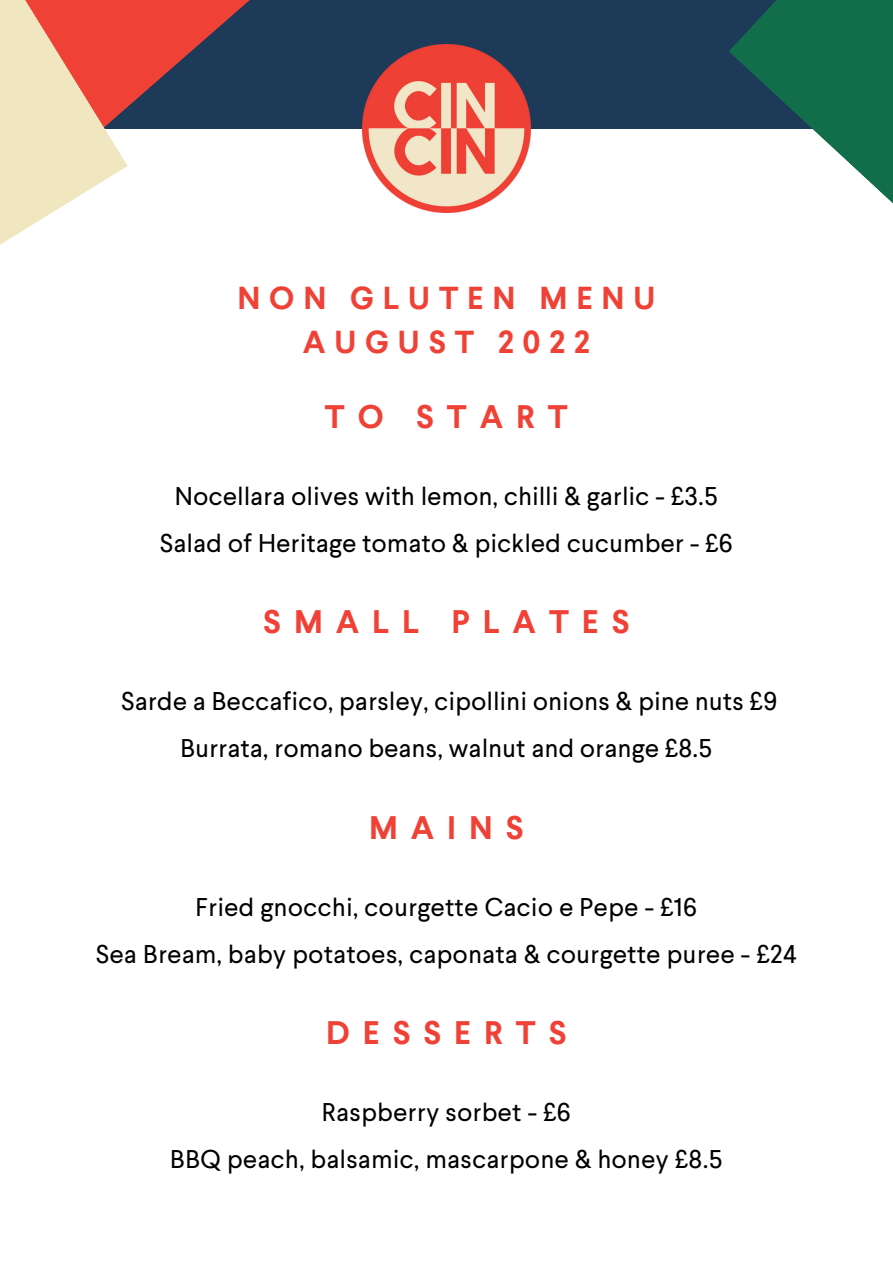
<style>
.page{position:relative;width:893px;height:1264px;background:#fff}
.page>*{position:absolute;margin:0;border:0;box-sizing:border-box;transform-origin:0 0}
.t1{font:700 32.4px "Larsseit";letter-spacing:.4em;color:#ef4135}
.t2{font:700 31.65px/43.8px "Larsseit";letter-spacing:.28em;color:#ef4135;text-align:center}
.t3{font:25.5px/47px "Larsseit";letter-spacing:.02em;color:#000;text-align:center}
</style>
<div class="page">
<div style="left:0;top:0;width:892px;height:128px;background:#1d3b58"></div>
<svg style="left:128px;top:0;width:332px;height:142px"></svg>
<svg style="left:0;top:0;width:128px;height:245px;fill:#f0e6c0"></svg>
<svg style="left:728px;top:0;width:164px;height:203px;fill:#116d4a"></svg>
<img style="left:363px;top:45px;width:167px;height:167px">
<p class="t2" style="left:237px;top:275px;width:419px">NON GLUTEN MENU<br>AUGUST 2022</p>
<p class="t1" style="left:325px;top:396px;width:244px">TO START</p>
<p class="t3" style="left:160px;top:471px;width:574px">Nocellara olives with lemon, chilli &amp; garlic - £3.5<br>Salad of Heritage tomato &amp; pickled cucumber - £6</p>
<p class="t1" style="left:263px;top:601px;width:367px">SMALL PLATES</p>
<p class="t3" style="left:121px;top:676px;width:657px">Sarde a Beccafico, parsley, cipollini onions &amp; pine nuts £9<br>Burrata, romano beans, walnut and orange £8.5</p>
<p class="t1" style="left:369px;top:807px;width:156px">MAINS</p>
<p class="t3" style="left:96px;top:882px;width:702px">Fried gnocchi, courgette Cacio e Pepe - £16<br>Sea Bream, baby potatoes, caponata &amp; courgette puree - £24</p>
<p class="t1" style="left:326px;top:1012px;width:242px">DESSERTS</p>
<p class="t3" style="left:170px;top:1087px;width:553px">Raspberry sorbet - £6<br>BBQ peach, balsamic, mascarpone &amp; honey £8.5</p>
</div>
